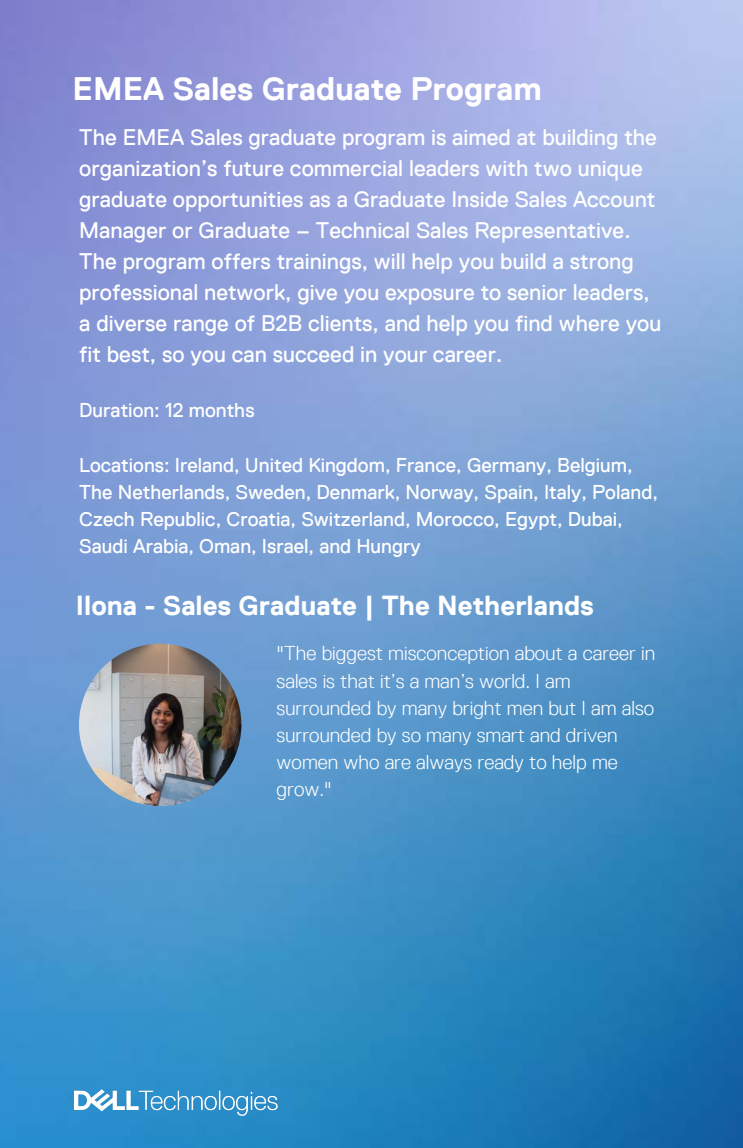
<style>
.page{position:relative;width:743px;height:1148px;background:#fff}
.page>*{position:absolute;margin:0;border:0;box-sizing:border-box;transform-origin:0 0}
.t1{font:700 32.5px "Dell Replica TT";color:#fff}
.t2{font:700 27.5px "Dell Replica TT";color:#fff}
.t3{font:22.5px/31px "Dell Replica TT";color:#fff}
.t4{font:20px/27.2px "Dell Replica TT";color:#fff}
.t5{font:300 20px/27.2px "Dell Replica TT";color:#fff}
</style>
<div class="page">
<img style="left:0;top:0;width:742px;height:1147px">
<img style="left:79px;top:643px;width:162px;height:163px;border-radius:50%">
<img style="left:74px;top:1089px;width:204px;height:26px">
<p class="t1" style="left:73px;top:75px;width:470px">EMEA Sales Graduate Program</p>
<p class="t3" style="left:79px;top:123px;width:579px">The EMEA Sales graduate program is aimed at building the organization’s future commercial leaders with two unique graduate opportunities as a Graduate Inside Sales Account Manager or Graduate – Technical Sales Representative.<br>The program offers trainings, will help you build a strong professional network, give you exposure to senior leaders,</p>
<p class="t3" style="left:79px;top:309px;width:583px">a diverse range of B2B clients, and help you find where you fit best, so you can succeed in your career.</p>
<p class="t4" style="left:79px;top:398px;width:177px">Duration: 12 months</p>
<p class="t4" style="left:79px;top:452px;width:555px">Locations: Ireland, United Kingdom, France, Germany, Belgium,</p>
<p class="t4" style="left:79px;top:479px;width:580px">The Netherlands, Sweden, Denmark, Norway, Spain, Italy, Poland,<br>Czech Republic, Croatia, Switzerland, Morocco, Egypt, Dubai,<br>Saudi Arabia, Oman, Israel, and Hungry</p>
<p class="t2" style="left:76px;top:593px;width:519px">Ilona - Sales Graduate | The Netherlands</p>
<p class="t5" style="left:276px;top:641px;width:380px">"The biggest misconception about a career in sales is that it’s a man’s world. I am surrounded by many bright men but I am also surrounded by so many smart and driven women who are always ready to help me grow."</p>
</div>
